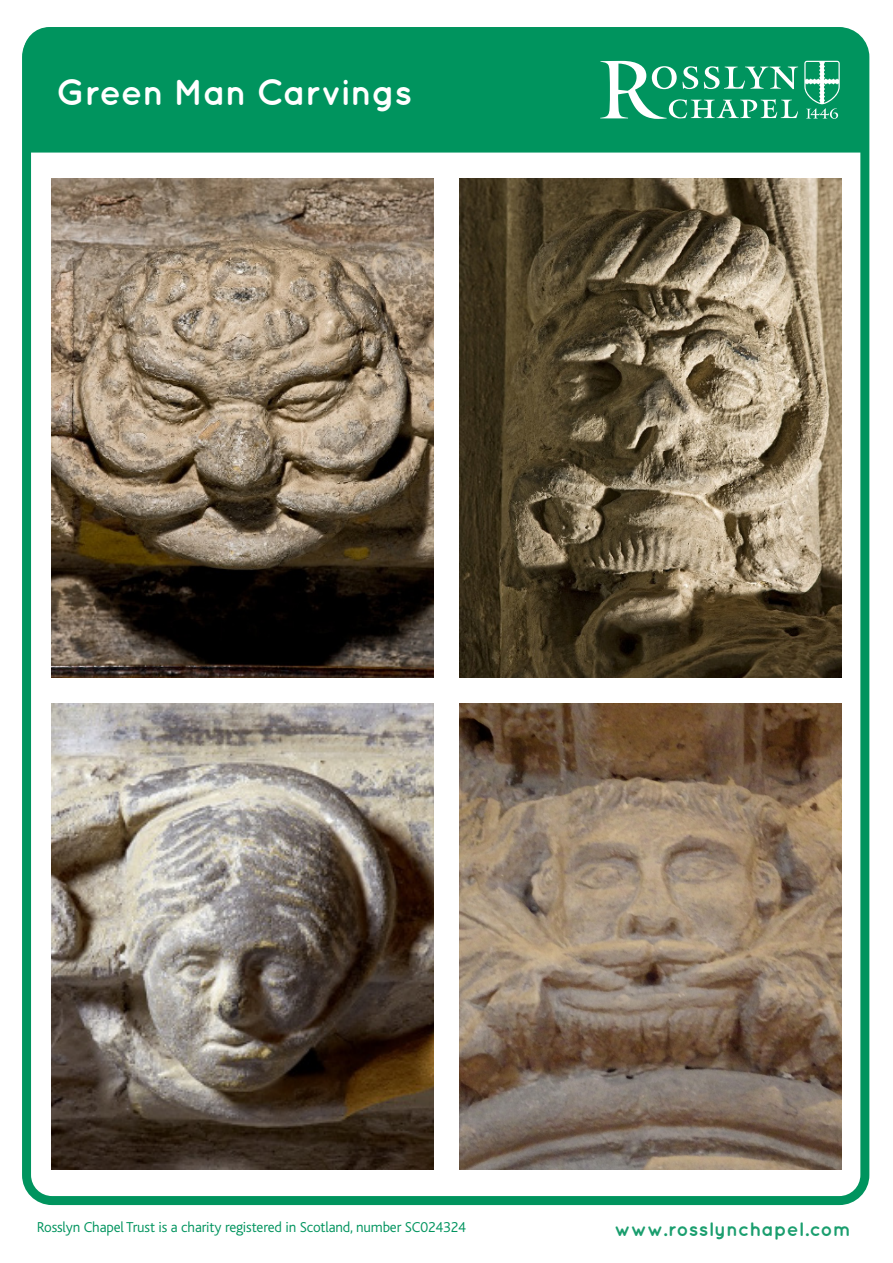
<style>
.page{position:relative;width:893px;height:1263px;background:#fff}
.page>*{position:absolute;margin:0;border:0;box-sizing:border-box;transform-origin:0 0}
.t1{font:700 36px "Quicksand";letter-spacing:-.02em;color:#fff}
.t2{font:700 19.5px "Quicksand";letter-spacing:.005em;color:#1a9e6e}
.t3{font:300 15px "Bliss";letter-spacing:-.01em;color:#00945e}
</style>
<div class="page">
<img style="left:51px;top:179px;width:383px;height:498px">
<img style="left:459px;top:179px;width:383px;height:498px">
<img style="left:51px;top:703px;width:383px;height:467px">
<img style="left:459px;top:703px;width:383px;height:467px">
<div style="left:22px;top:27px;width:847px;height:1178px;border:9px solid #00945e;border-radius:26px"></div>
<div style="left:24px;top:27px;width:839px;height:126px;background:#00945e"></div>
<svg style="left:600px;top:61px;width:198px;height:58px"></svg>
<svg style="left:804px;top:61px;width:36px;height:58px"></svg>
<h1 class="t1" style="left:56px;top:71px;width:358px">Green Man Carvings</h1>
<p class="t3" style="left:37px;top:1219px;width:431px">Rosslyn Chapel Trust is a charity registered in Scotland, number SC024324</p>
<h2 class="t2" style="left:614px;top:1217px;width:238px">www.rosslynchapel.com</h2>
</div>
